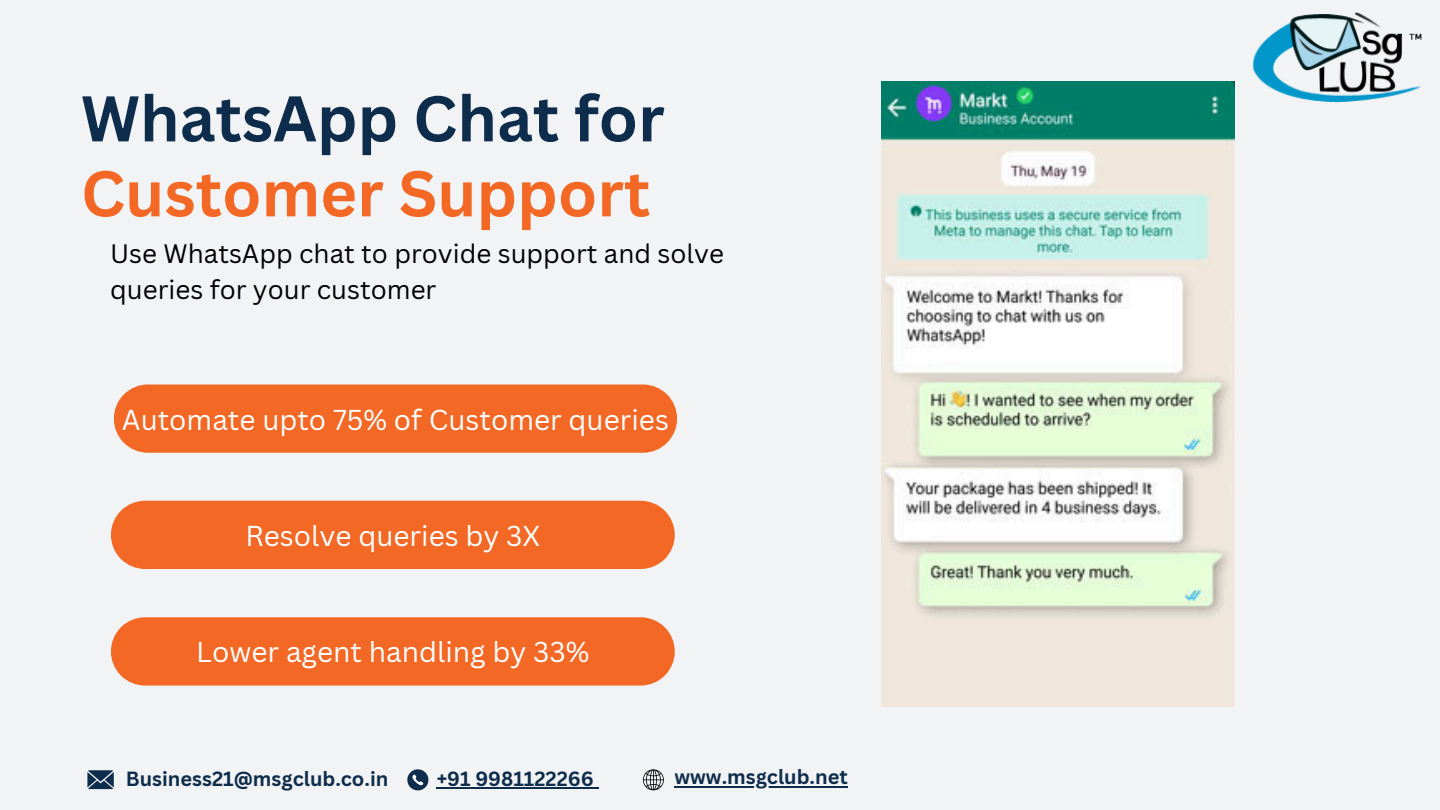
<style>
.page{position:relative;width:1440px;height:810px;background:#f2f3f4}
.page>*{position:absolute;margin:0;border:0;box-sizing:border-box;transform-origin:0 0}
.t1{font:700 63px/75px "Canva Sans";color:#0e2c4b}
.t2{font:28px "Canva Sans";color:#fff}
.t3{font:26px/36px "Canva Sans";color:#000}
.t4{font:700 20px "Canva Sans";color:#0e2c4b}
.s1{color:#f36825}
</style>
<div class="page">
<div style="left:114px;top:384px;width:563px;height:69px;background:#f36825"></div>
<div style="left:111px;top:501px;width:564px;height:68px;background:#f36825"></div>
<div style="left:111px;top:617px;width:564px;height:69px;background:#f36825"></div>
<img style="left:1252px;top:12px;width:170px;height:91px">
<img style="left:882px;top:81px;width:353px;height:625px">
<svg style="left:87px;top:770px;width:27px;height:19px"></svg>
<svg style="left:407px;top:769px;width:21px;height:21px"></svg>
<svg style="left:643px;top:769px;width:21px;height:21px"></svg>
<hr style="left:437px;top:788px;width:157px;height:1px;background:#0e2c4b">
<hr style="left:674px;top:786px;width:53px;height:1px;background:#0e2c4b">
<hr style="left:727px;top:786px;width:121px;height:1px;background:#0e2c4b">
<p class="t1" style="left:81px;top:79px;width:585px">WhatsApp Chat for<br><span class="s1">Customer Support</span></p>
<p class="t3" style="left:110px;top:235px;width:615px">Use WhatsApp chat to provide support and solve queries for your customer</p>
<h1 class="t2" style="left:122px;top:400px;width:549px">Automate upto 75% of Customer queries</h1>
<h2 class="t2" style="left:245px;top:516px;width:296px">Resolve queries by 3X</h2>
<h2 class="t2" style="left:196px;top:632px;width:395px">Lower agent handling by 33%</h2>
<p class="t4" style="left:126px;top:765px;width:264px">Business21@msgclub.co.in</p>
<p class="t4" style="left:437px;top:765px;width:159px">+91 9981122266</p>
<p class="t4" style="left:674px;top:763px;width:175px">www.msgclub.net</p>
</div>
